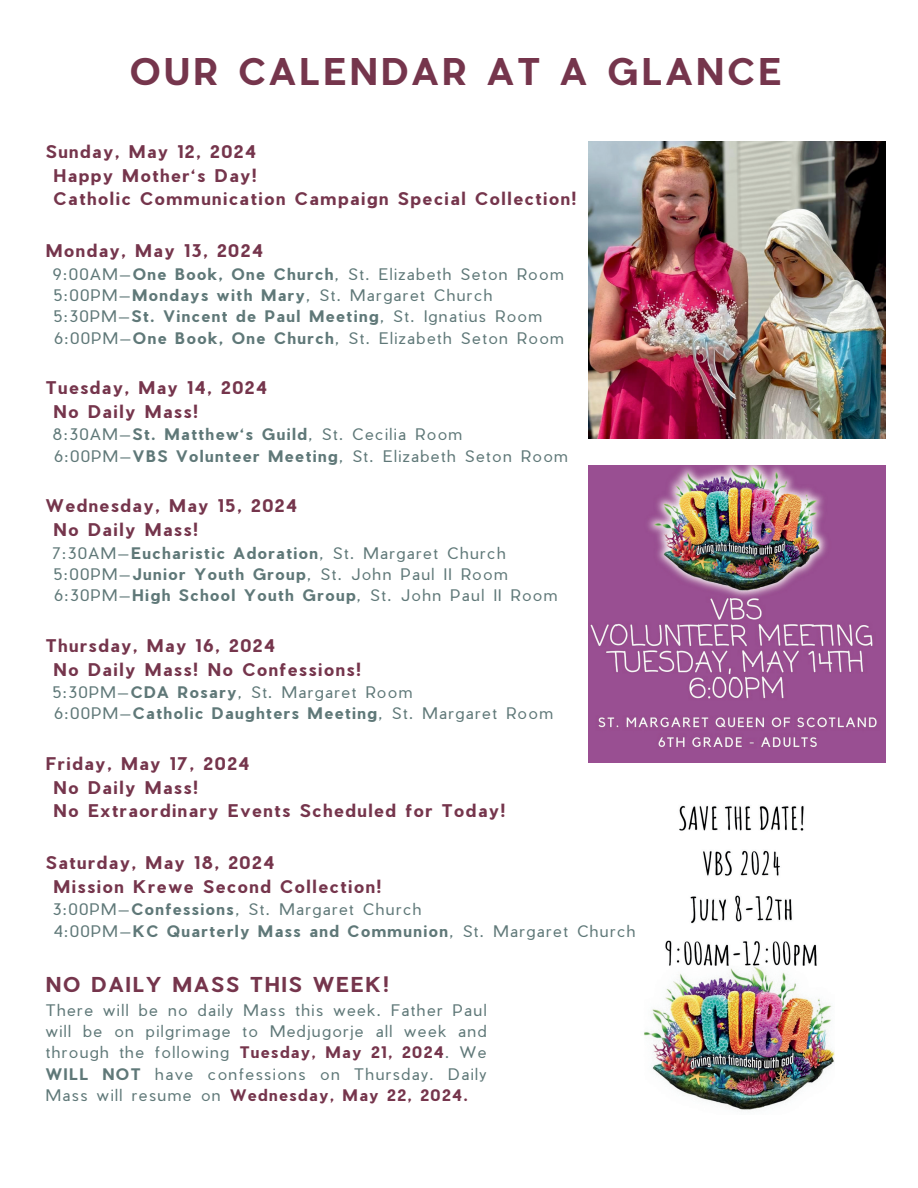
<style>
.page{position:relative;width:918px;height:1188px;background:#fff}
.page>*{position:absolute;margin:0;border:0;box-sizing:border-box;transform-origin:0 0}
.t1{font:700 36px "Pier Sans";letter-spacing:.1em;color:#75354c}
.t2{font:700 20.1px "Pier Sans";letter-spacing:.1em;color:#75354c}
.t3{font:700 17.1px/23.7px "Pier Sans";letter-spacing:.1em;color:#75354c}
.t4{font:300 15.6px/21.3px "Pier Sans";letter-spacing:.1em;color:#5f7878}
.s1{font-weight:700}
.s2{font-weight:700;color:#75354c}
</style>
<div class="page">
<img style="left:588px;top:142px;width:297px;height:297px">
<img style="left:588px;top:465px;width:297px;height:297px">
<img style="left:644px;top:805px;width:190px;height:305px">
<h1 class="t1" style="left:130px;top:52px;width:653px">OUR CALENDAR AT A GLANCE</h1>
<p class="t3" style="left:54px;top:140px;width:525px;text-indent:-8px">Sunday, May 12, 2024<br>Happy Mother‘s Day!<br>Catholic Communication Campaign Special Collection!</p>
<p class="t3" style="left:46px;top:239px;width:219px">Monday, May 13, 2024</p>
<p class="t4" style="left:53px;top:261px;width:512px">9:00AM—<span class="s1">One Book, One Church</span>, St. Elizabeth Seton Room 5:00PM—<span class="s1">Mondays with Mary</span>, St. Margaret Church 5:30PM—<span class="s1">St. Vincent de Paul Meeting</span>, St. Ignatius Room 6:00PM—<span class="s1">One Book, One Church</span>, St. Elizabeth Seton Room</p>
<p class="t3" style="left:54px;top:377px;width:215px;text-indent:-8px">Tuesday, May 14, 2024<br>No Daily Mass!</p>
<p class="t4" style="left:53px;top:422px;width:516px">8:30AM—<span class="s1">St. Matthew‘s Guild</span>, St. Cecilia Room<br>6:00PM—<span class="s1">VBS Volunteer Meeting</span>, St. Elizabeth Seton Room</p>
<p class="t3" style="left:54px;top:495px;width:245px;text-indent:-8px">Wednesday, May 15, 2024<br>No Daily Mass!</p>
<p class="t4" style="left:53px;top:540px;width:506px">7:30AM—<span class="s1">Eucharistic Adoration</span>, St. Margaret Church<br>5:00PM—<span class="s1">Junior Youth Group</span>, St. John Paul II Room<br>6:30PM—<span class="s1">High School Youth Group</span>, St. John Paul II Room</p>
<p class="t3" style="left:54px;top:634px;width:309px;text-indent:-8px">Thursday, May 16, 2024<br>No Daily Mass! No Confessions!</p>
<p class="t4" style="left:53px;top:679px;width:502px">5:30PM—<span class="s1">CDA Rosary</span>, St. Margaret Room<br>6:00PM—<span class="s1">Catholic Daughters Meeting</span>, St. Margaret Room</p>
<p class="t3" style="left:54px;top:752px;width:453px;text-indent:-8px">Friday, May 17, 2024<br>No Daily Mass!<br>No Extraordinary Events Scheduled for Today!</p>
<p class="t3" style="left:54px;top:851px;width:330px;text-indent:-8px">Saturday, May 18, 2024<br>Mission Krewe Second Collection!</p>
<p class="t4" style="left:53px;top:897px;width:584px">3:00PM—<span class="s1">Confessions</span>, St. Margaret Church<br>4:00PM—<span class="s1">KC Quarterly Mass and Communion</span>, St. Margaret Church</p>
<p class="t2" style="left:46px;top:973px;width:345px">NO DAILY MASS THIS WEEK!</p>
<p class="t4" style="left:46px;top:997px;width:442px;text-align:justify">There will be no daily Mass this week. Father Paul will be on pilgrimage to Medjugorje all week and through the following <span class="s2">Tuesday, May 21, 2024</span>. We <span class="s1">WILL NOT</span> have confessions on Thursday. Daily Mass will resume on <span class="s2">Wednesday, May 22, 2024.</span></p>
</div>
